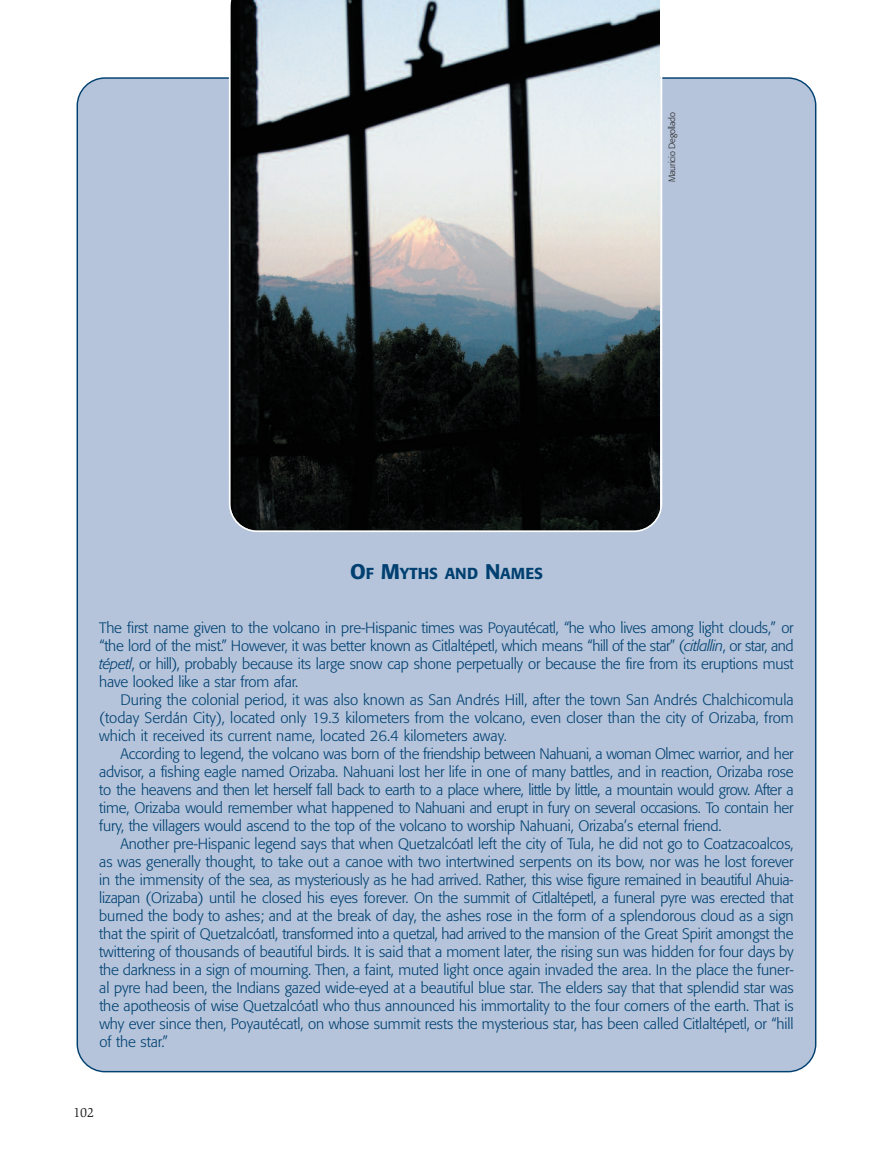
<style>
.page{position:relative;width:893px;height:1149px;background:#fff}
.page>*{position:absolute;margin:0;border:0;box-sizing:border-box;transform-origin:0 0}
.t1{font:500 15.75px "Formata";color:#004071}
.t2{font:300 15px/18px "Formata";letter-spacing:-.01em;color:#004071;text-align:justify}
.t3{font:13.5px "Slimbach";color:#231f20}
.t4{font:300 9px "Formata";letter-spacing:-.02em;color:#231f20}
.s1{font-size:21px}
.s2{font-style:italic}
</style>
<div class="page">
<div style="left:77px;top:77px;width:739px;height:994px;background:#b5c4da"></div>
<svg style="left:229px;top:0;width:433px;height:532px;background:#666b6d"></svg>
<p class="t4" style="left:668px;top:182px;width:71px;rotate:-90deg">Mauricio Degollado</p>
<p class="t1" style="left:350px;top:566px;width:194px"><span class="s1">O</span>F <span class="s1">M</span>YTHS AND <span class="s1">N</span>AMES</p>
<p class="t2" style="left:99px;top:619px;width:696px">The first name given to the volcano in pre-Hispanic times was Poyautécatl, “he who lives among light clouds,” or “the lord of the mist.” However, it was better known as Citlaltépetl, which means “hill of the star” (<span class="s2">citlallin</span>, or star, and <span class="s2">tépetl</span>, or hill), probably because its large snow cap shone perpetually or because the fire from its eruptions must have looked like a star from afar.</p>
<p class="t2" style="left:99px;top:691px;width:696px;text-indent:21px">During the colonial period, it was also known as San Andrés Hill, after the town San Andrés Chalchicomula (today Serdán City), located only 19.3 kilometers from the volcano, even closer than the city of Orizaba, from which it received its current name, located 26.4 kilometers away.</p>
<p class="t2" style="left:99px;top:745px;width:696px;text-indent:21px">According to legend, the volcano was born of the friendship between Nahuani, a woman Olmec warrior, and her advisor, a fishing eagle named Orizaba. Nahuani lost her life in one of many battles, and in reaction, Orizaba rose to the heavens and then let herself fall back to earth to a place where, little by little, a mountain would grow. After a time, Orizaba would remember what happened to Nahuani and erupt in fury on several occasions. To contain her fury, the villagers would ascend to the top of the volcano to worship Nahuani, Orizaba’s eternal friend.</p>
<p class="t2" style="left:99px;top:835px;width:696px;text-indent:21px">Another pre-Hispanic legend says that when Quetzalcóatl left the city of Tula, he did not go to Coatzacoalcos, as was generally thought, to take out a canoe with two intertwined serpents on its bow, nor was he lost forever in the immensity of the sea, as mysteriously as he had arrived. Rather, this wise figure remained in beautiful Ahuia&shy;lizapan (Orizaba) until he closed his eyes forever. On the summit of Citlaltépetl, a funeral pyre was erected that burned the body to ashes; and at the break of day, the ashes rose in the form of a splendorous cloud as a sign that the spirit of Quetzalcóatl, transformed into a quetzal, had arrived to the mansion of the Great Spirit amongst the twittering of thousands of beautiful birds. It is said that a moment later, the rising sun was hidden for four days by the darkness in a sign of mourning. Then, a faint, muted light once again invaded the area. In the place the funer&shy;al pyre had been, the Indians gazed wide-eyed at a beautiful blue star. The elders say that that splendid star was the apotheosis of wise Quetzalcóatl who thus announced his immortality to the four corners of the earth. That is why ever since then, Poyautécatl, on whose summit rests the mysterious star, has been called Citlaltépetl, or “hill of the star.”</p>
<p class="t3" style="left:74px;top:1107px;width:22px">102</p>
</div>
